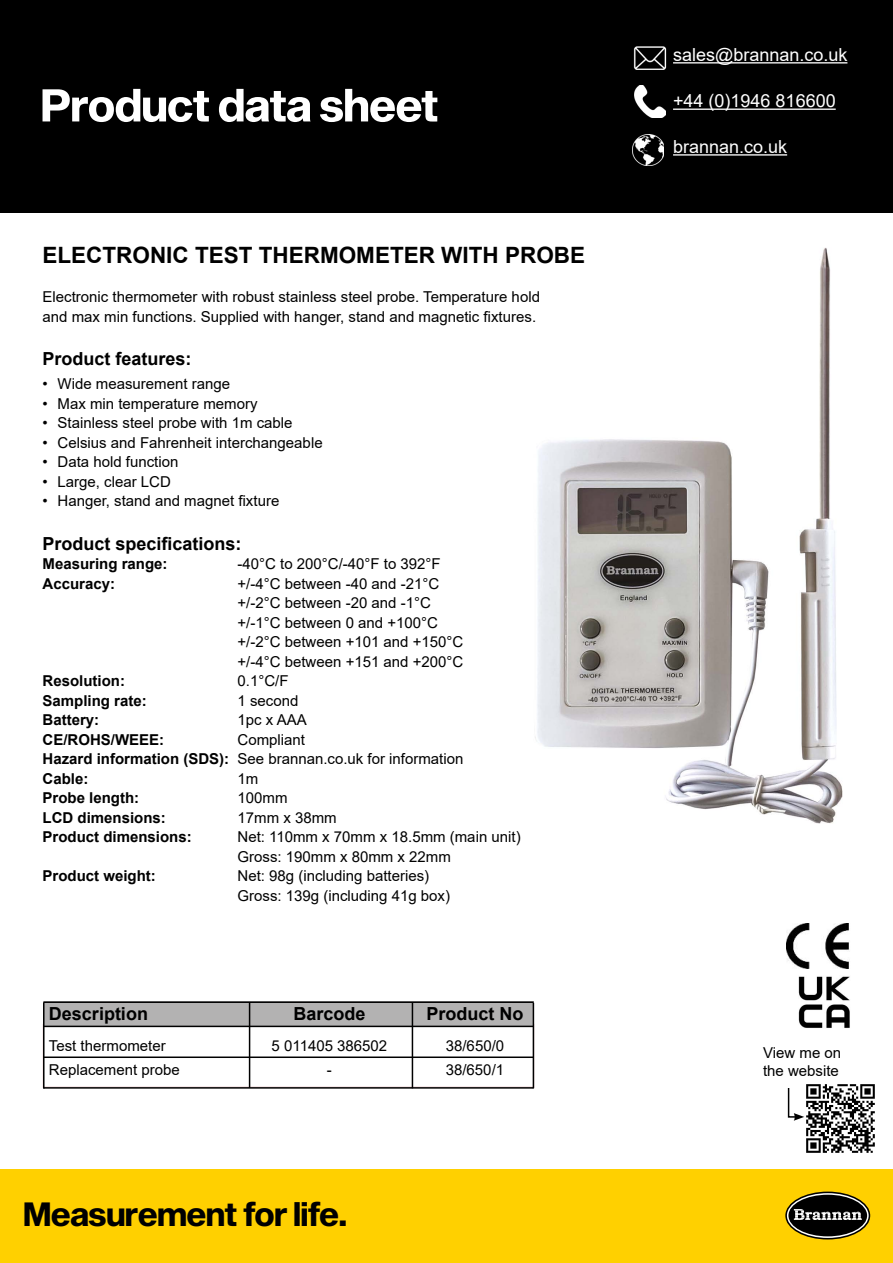
<style>
.page{position:relative;width:893px;height:1263px;background:#fff}
.page>*{position:absolute;margin:0;border:0;box-sizing:border-box;transform-origin:0 0}
.t1{font:33px "Sequel Sans Bold Disp";color:#000}
.t2{font:700 22.5px "Arial";color:#000}
.t3{font:700 18px "Arial";color:#000}
.t4{font:18px "Arial";color:#fff}
.t5{font:15px/19.5px "Arial";color:#000}
.t6{font:700 15px "Arial";color:#000}
.s1{font-weight:700}
</style>
<div class="page">
<div style="left:0;top:0;width:893px;height:213px;background:#000"></div>
<div style="left:0;top:1169px;width:893px;height:94px;background:#ffd000"></div>
<svg style="left:786px;top:1192px;width:83px;height:47px"></svg>
<div style="left:785px;top:1191px;width:85px;height:48px;border:2px solid #000;border-radius:50%"></div>
<div style="left:788px;top:1195px;width:79px;height:41px;background:#000;border-radius:50%"></div>
<svg style="left:794px;top:1209px;width:68px;height:11px"></svg>
<img style="left:633px;top:47px;width:34px;height:22px">
<hr style="left:673px;top:62px;width:174px;height:2px;background:#fff">
<img style="left:635px;top:86px;width:30px;height:32px">
<hr style="left:673px;top:109px;width:163px;height:1px;background:#fff">
<img style="left:633px;top:134px;width:31px;height:32px">
<hr style="left:673px;top:154px;width:114px;height:2px;background:#fff">
<svg style="left:43px;top:89px;width:394px;height:33px"></svg>
<img style="left:535px;top:247px;width:308px;height:577px">
<div style="left:43px;top:1024px;width:491px;height:64px;border:2px solid #eed6d8"></div>
<div style="left:43px;top:1001px;width:491px;height:26px;background:#b3b2b2"></div>
<hr style="left:44px;top:1001px;width:490px;height:2px;background:#000">
<hr style="left:44px;top:1026px;width:490px;height:1px;background:#000">
<hr style="left:44px;top:1056px;width:490px;height:2px;background:#000">
<hr style="left:44px;top:1087px;width:490px;height:2px;background:#000">
<hr style="left:43px;top:1002px;width:2px;height:87px;background:#000">
<hr style="left:412px;top:1003px;width:1px;height:85px;background:#000">
<hr style="left:249px;top:1002px;width:1px;height:86px;background:#000">
<hr style="left:533px;top:1003px;width:1px;height:85px;background:#000">
<img style="left:787px;top:923px;width:62px;height:46px">
<img style="left:798px;top:976px;width:52px;height:52px">
<img style="left:806px;top:1084px;width:69px;height:69px">
<svg style="left:787px;top:1088px;width:17px;height:33px"></svg>
<h2 class="t2" style="left:43px;top:239px;width:544px">ELECTRONIC TEST THERMOMETER WITH PROBE</h2>
<p class="t5" style="left:43px;top:287px;width:499px">Electronic thermometer with robust stainless steel probe. Temperature hold and max min functions. Supplied with hanger, stand and magnetic fixtures.</p>
<p class="t3" style="left:43px;top:346px;width:151px">Product features:</p>
<p class="t5" style="left:43px;top:374px;width:189px">• Wide measurement range</p>
<p class="t5" style="left:43px;top:393px;width:217px">• Max min temperature memory</p>
<p class="t5" style="left:43px;top:413px;width:252px">• Stainless steel probe with 1m cable</p>
<p class="t5" style="left:43px;top:432px;width:282px">• Celsius and Fahrenheit interchangeable</p>
<p class="t5" style="left:43px;top:452px;width:137px">• Data hold function</p>
<p class="t5" style="left:43px;top:471px;width:130px">• Large, clear LCD</p>
<p class="t5" style="left:43px;top:491px;width:238px">• Hanger, stand and magnet fixture</p>
<p class="t3" style="left:43px;top:530px;width:201px">Product specifications:</p>
<p class="t6" style="left:43px;top:553px;width:127px">Measuring range:</p>
<p class="t5" style="left:238px;top:554px;width:205px">-40°C to 200°C/-40°F to 392°F</p>
<p class="t6" style="left:43px;top:573px;width:74px">Accuracy:</p>
<p class="t5" style="left:238px;top:573px;width:227px">+/-4°C between -40 and -21°C +/-2°C between -20 and -1°C +/-1°C between 0 and +100°C +/-2°C between +101 and +150°C +/-4°C between +151 and +200°C</p>
<p class="t6" style="left:43px;top:670px;width:84px">Resolution:</p>
<p class="t5" style="left:238px;top:671px;width:53px">0.1°C/F</p>
<p class="t6" style="left:43px;top:690px;width:106px">Sampling rate:</p>
<p class="t5" style="left:238px;top:690px;width:62px">1 second</p>
<p class="t6" style="left:43px;top:709px;width:58px">Battery:</p>
<p class="t5" style="left:238px;top:710px;width:71px">1pc x AAA</p>
<p class="t6" style="left:43px;top:729px;width:123px">CE/ROHS/WEEE:</p>
<p class="t5" style="left:43px;top:729px;width:422px;text-indent:195px">Compliant<br><span class="s1">Hazard information (SDS):</span> See brannan.co.uk for information<br><span class="s1">Cable:</span></p>
<p class="t5" style="left:238px;top:768px;width:22px">1m</p>
<p class="t6" style="left:43px;top:787px;width:98px">Probe length:</p>
<p class="t5" style="left:238px;top:788px;width:52px">100mm</p>
<p class="t6" style="left:43px;top:807px;width:125px">LCD dimensions:</p>
<p class="t5" style="left:238px;top:807px;width:101px">17mm x 38mm</p>
<p class="t6" style="left:43px;top:826px;width:151px">Product dimensions:</p>
<p class="t5" style="left:238px;top:827px;width:285px">Net: 110mm x 70mm x 18.5mm (main unit)<br>Gross: 190mm x 80mm x 22mm</p>
<p class="t6" style="left:43px;top:865px;width:115px">Product weight:</p>
<p class="t5" style="left:238px;top:866px;width:214px">Net: 98g (including batteries)<br>Gross: 139g (including 41g box)</p>
<p class="t3" style="left:49px;top:1001px;width:101px">Description</p>
<p class="t3" style="left:293px;top:1001px;width:74px">Barcode</p>
<p class="t3" style="left:426px;top:1001px;width:99px">Product No</p>
<p class="t5" style="left:49px;top:1036px;width:118px">Test thermometer</p>
<p class="t5" style="left:272px;top:1036px;width:117px">5 011405 386502</p>
<p class="t5" style="left:446px;top:1036px;width:60px">38/650/0</p>
<p class="t5" style="left:49px;top:1060px;width:132px">Replacement probe</p>
<p class="t5" style="left:327px;top:1060px;width:6px">-</p>
<p class="t5" style="left:446px;top:1060px;width:60px">38/650/1</p>
<h1 class="t1" style="left:24px;top:1191px;width:325px">Measurement for life.</h1>
<p class="t4" style="left:673px;top:42px;width:176px">sales@brannan.co.uk</p>
<p class="t4" style="left:673px;top:89px;width:164px">+44 (0)1946 816600</p>
<p class="t4" style="left:673px;top:134px;width:116px">brannan.co.uk</p>
<p class="t5" style="left:763px;top:1044px;width:80px;line-height:18px">View me on the website</p>
</div>
